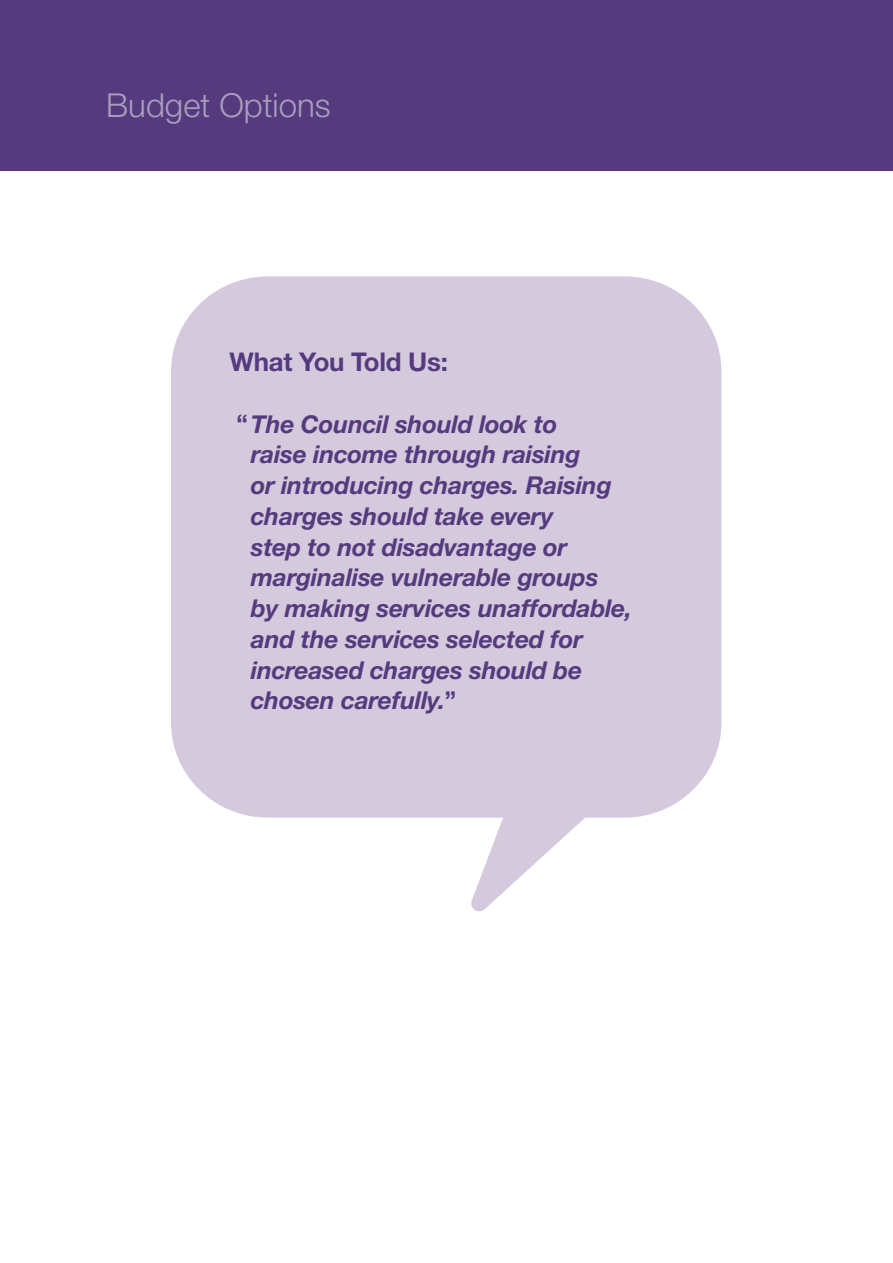
<style>
.page{position:relative;width:893px;height:1263px;background:#fff}
.page>*{position:absolute;margin:0;border:0;box-sizing:border-box;transform-origin:0 0}
.t1{font:300 33px "Helvetica Neue LT Std";color:#aa9dbe}
.t2{font:700 25.8px "Helvetica Neue LT Std";letter-spacing:-.01em;color:#553b7e}
.t3{font:italic 700 24.6px/30.8px "Helvetica Neue LT Std";letter-spacing:-.01em;color:#553b7e}
.s1{font-style:normal}
</style>
<div class="page">
<svg style="left:171px;top:276px;width:550px;height:635px;fill:#d5c9dd"></svg>
<div style="left:0;top:0;width:893px;height:170px;background:#553b7e"></div>
<h1 class="t1" style="left:106px;top:93px;width:226px">Budget Options</h1>
<p class="t2" style="left:230px;top:352px;width:220px">What You Told Us:</p>
<p class="t3" style="left:251px;top:411px;width:383px;text-indent:-14px"><span class="s1">“</span>The Council should look to<br>raise income through raising<br>or introducing charges. Raising charges should take every<br>step to not disadvantage or marginalise vulnerable groups by making services unaffordable, and the services selected for increased charges should be chosen carefully.<span class="s1">”</span></p>
</div>
